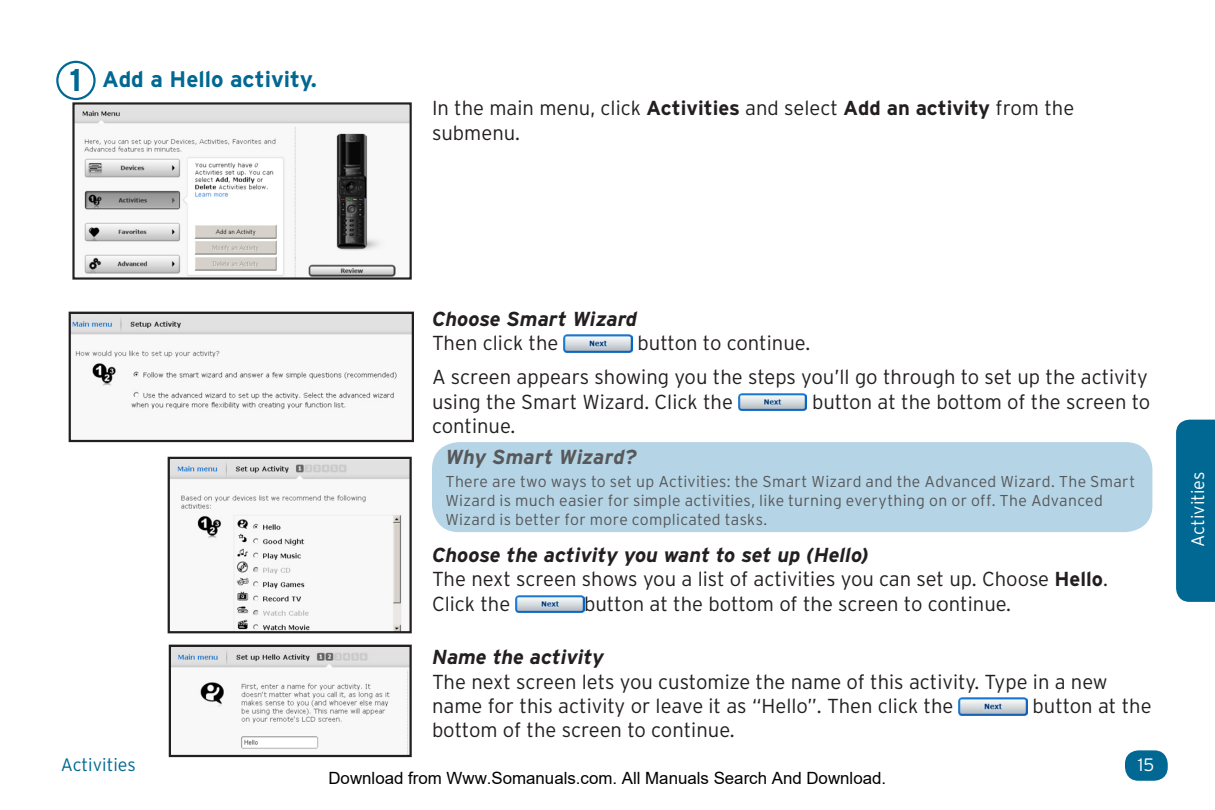
<style>
.page{position:relative;width:1215px;height:810px;background:#fff}
.page>*{position:absolute;margin:0;border:0;box-sizing:border-box;transform-origin:0 0}
.t1{font:700 22.5px "Interstate";color:#006893}
.t2{font:300 20.25px/24.3px "Interstate";color:#231f20}
.t3{font:italic 700 20.25px "Interstate";color:#231f20}
.t4{font:italic 700 20.25px "Interstate";letter-spacing:.005em;color:#57585a}
.t5{font:300 18px "Interstate";color:#fff}
.t6{font:300 18px "Interstate";color:#006893}
.t7{font:16.88px "Arial";color:#000}
.t8{font:300 15.75px/18.9px "Interstate";letter-spacing:.015em;color:#57585a}
.s1{font-size:31.5px}
.s2{font-weight:700}
.s3{font-weight:700;font-style:italic}
</style>
<div class="page">
<div style="left:1125px;top:750px;width:43px;height:31px;background:#006893;border-radius:14px"></div>
<div style="left:1176px;top:420px;width:39px;height:182px;background:#006893"></div>
<div style="left:56px;top:61px;width:40px;height:39px;border:2px solid #006893;border-radius:50%"></div>
<img style="left:72px;top:315px;width:339px;height:95px">
<div style="left:69px;top:312px;width:345px;height:130px;border:2px solid #231f20"></div>
<img style="left:564px;top:335px;width:68px;height:17px">
<img style="left:738px;top:393px;width:69px;height:18px">
<div style="left:432px;top:442px;width:720px;height:90px;background:#b5d4e5;border-radius:27px"></div>
<img style="left:171px;top:460px;width:238px;height:170px">
<div style="left:168px;top:457px;width:244px;height:176px;border:2px solid #231f20"></div>
<img style="left:516px;top:595px;width:68px;height:18px">
<img style="left:172px;top:648px;width:237px;height:106px">
<div style="left:169px;top:645px;width:243px;height:112px;border:2px solid #231f20"></div>
<img style="left:75px;top:105px;width:334px;height:172px">
<div style="left:72px;top:102px;width:340px;height:178px;border:2px solid #231f20"></div>
<img style="left:959px;top:698px;width:68px;height:17px">
<p class="t1" style="left:70px;top:66px;width:249px"><span class="s1">1</span> Add a Hello activity.</p>
<p class="t2" style="left:432px;top:96px;width:644px">In the main menu, click <span class="s2">Activities</span> and select <span class="s2">Add an activity</span> from the submenu.</p>
<p class="t3" style="left:432px;top:307px;width:207px">Choose Smart Wizard</p>
<p class="t2" style="left:432px;top:331px;width:128px">Then click the</p>
<p class="t2" style="left:432px;top:326px;width:717px;line-height:34.4px;text-indent:206px">button to continue.<br>A screen appears showing you the steps you’ll go through to set up the activity</p>
<p class="t2" style="left:432px;top:389px;width:302px">using the Smart Wizard. Click the</p>
<p class="t2" style="left:812px;top:389px;width:340px">button at the bottom of the screen to</p>
<p class="t2" style="left:432px;top:414px;width:85px">continue.</p>
<p class="t4" style="left:446px;top:446px;width:193px">Why Smart Wizard?</p>
<p class="t8" style="left:446px;top:472px;width:691px">There are two ways to set up Activities: the Smart Wizard and the Advanced Wizard. The Smart<br>Wizard is much easier for simple activities, like turning everything on or off. The Advanced<br>Wizard is better for more complicated tasks.</p>
<p class="t2" style="left:432px;top:543px;width:678px"><span class="s3">Choose the activity you want to set up (Hello)<br></span>The next screen shows you a list of activities you can set up. Choose <span class="s2">Hello</span>.<br>Click the</p>
<p class="t2" style="left:584px;top:591px;width:428px">button at the bottom of the screen to continue.</p>
<p class="t3" style="left:432px;top:646px;width:173px">Name the activity</p>
<p class="t2" style="left:432px;top:669px;width:677px">The next screen lets you customize the name of this activity. Type in a new name for this activity or leave it as “Hello”. Then click the</p>
<p class="t2" style="left:1033px;top:693px;width:121px">button at the</p>
<p class="t2" style="left:432px;top:718px;width:304px">bottom of the screen to continue.</p>
<p class="t7" style="left:328px;top:769px;width:559px">Download from Www.Somanuals.com. All Manuals Search And Download.</p>
<p class="t6" style="left:61px;top:754px;width:77px">Activities</p>
<p class="t5" style="left:1138px;top:754px;width:18px">15</p>
<p class="t5" style="left:1188px;top:547px;width:77px;rotate:-90deg">Activities</p>
</div>
